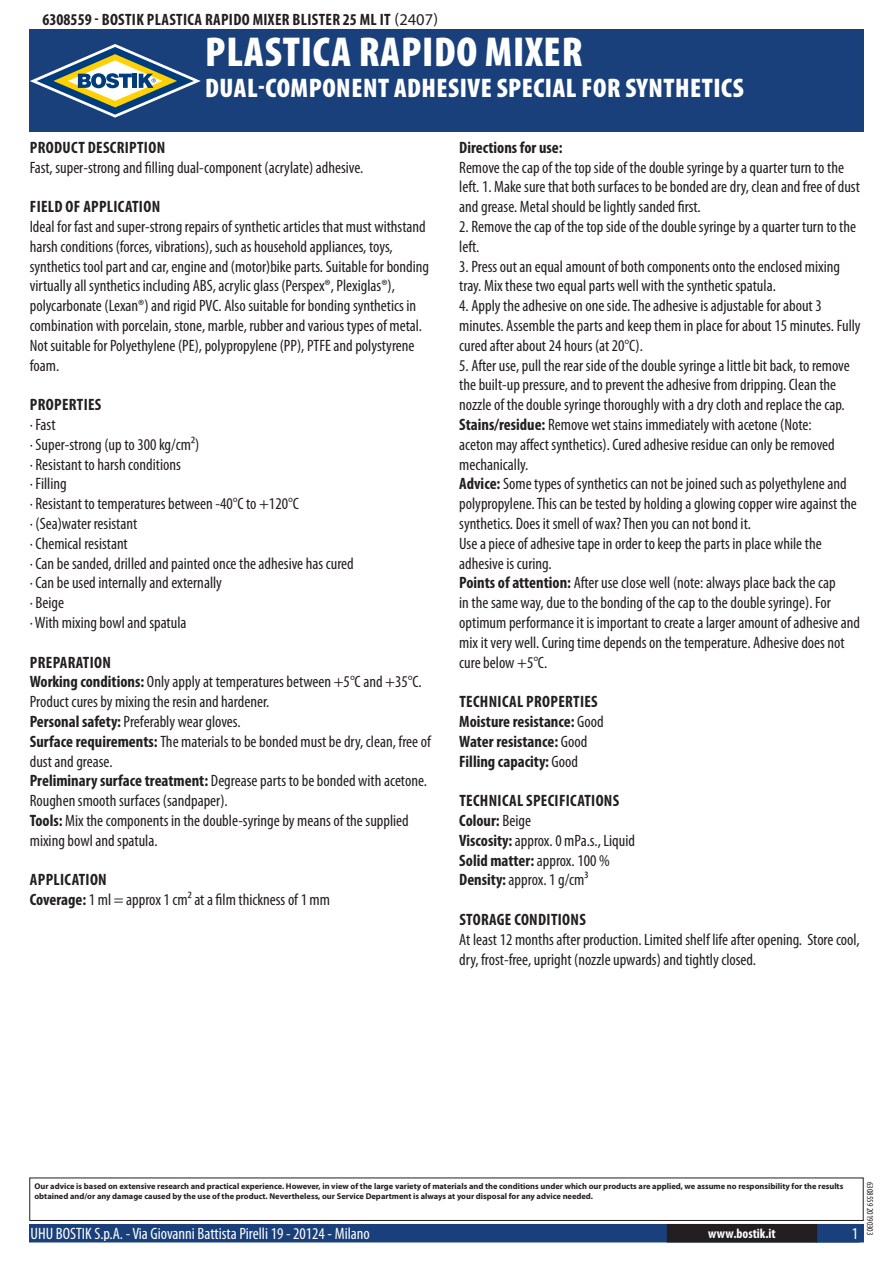
<style>
.page{position:relative;width:893px;height:1263px;background:#fff}
.page>*{position:absolute;margin:0;border:0;box-sizing:border-box;transform-origin:0 0}
.t1{font:900 condensed 42px "Myriad Pro";letter-spacing:.02em;color:#fff}
.t2{font:900 condensed 27px "Myriad Pro";letter-spacing:.02em;color:#fff}
.t3{font:condensed 16.5px/19.8px "Myriad Pro";color:#231f20}
.t4{font:700 condensed 16.5px/19.8px "Myriad Pro";letter-spacing:.02em;color:#231f20}
.t5{font:condensed 16.5px "Myriad Pro";color:#fff}
.t6{font:700 condensed 13.5px "Myriad Pro";color:#fff}
.t7{font:condensed 9px "Myriad Pro";color:#231f20}
.t8{font:700 8.4px/10.1px "Myriad Pro";color:#231f20}
.s1{font-weight:400;font-stretch:normal}
.s2{font-weight:700}
.s3{font-weight:400}
</style>
<div class="page">
<div style="left:30px;top:1225px;width:833px;height:17px;background:#19407a"></div>
<div style="left:29px;top:1224px;width:835px;height:18px;border:2px solid #19407a"></div>
<div style="left:816px;top:1224px;width:44px;height:18px;border:2px solid #19407a"></div>
<div style="left:668px;top:1225px;width:148px;height:17px;background:#231f20"></div>
<div style="left:667px;top:1224px;width:150px;height:18px;border:2px solid #231f20"></div>
<div style="left:29px;top:1177px;width:835px;height:44px;border:1px solid #231f20"></div>
<div style="left:30px;top:30px;width:834px;height:102px;background:#19407a"></div>
<svg style="left:30px;top:44px;width:171px;height:74px"></svg>
<p class="t4" style="left:43px;top:9px;width:397px">6308559 - Bostik Plastica Rapido Mixer Blister 25 ml IT <span class="s1">(2407)</span></p>
<h1 class="t1" style="left:205px;top:25px;width:379px">PLASTICA RAPIDO MIXER</h1>
<h2 class="t2" style="left:205px;top:70px;width:540px">DUAL-COMPONENT ADHESIVE SPECIAL FOR SYNTHETICS</h2>
<p class="t4" style="left:30px;top:137px;width:137px">Product description</p>
<p class="t3" style="left:30px;top:157px;width:335px">Fast, super-strong and filling dual-component (acrylate) adhesive.</p>
<p class="t4" style="left:30px;top:196px;width:132px">Field of application</p>
<p class="t3" style="left:30px;top:216px;width:401px">Ideal for fast and super-strong repairs of synthetic articles that must withstand harsh conditions (forces, vibrations), such as household appliances, toys, synthetics tool part and car, engine and (motor)bike parts. Suitable for bonding virtually all synthetics including ABS, acrylic glass (Perspex®, Plexiglas®), polycarbonate (Lexan®) and rigid PVC. Also suitable for bonding synthetics in combination with porcelain, stone, marble, rubber and various types of metal.<br>Not suitable for Polyethylene (PE), polypropylene (PP), PTFE and polystyrene foam.</p>
<p class="t4" style="left:30px;top:394px;width:73px">Properties</p>
<p class="t3" style="left:30px;top:414px;width:326px">· Fast<br>· Super-strong (up to 300 kg/cm²)<br>· Resistant to harsh conditions<br>· Filling<br>· Resistant to temperatures between -40°C to +120°C<br>· (Sea)water resistant<br>· Chemical resistant<br>· Can be sanded, drilled and painted once the adhesive has cured · Can be used internally and externally<br>· Beige<br>· With mixing bowl and spatula</p>
<p class="t3" style="left:30px;top:652px;width:403px"><span class="s2">Preparation<br>Working conditions:</span> Only apply at temperatures between +5°C and +35°C.<br>Product cures by mixing the resin and hardener.<br><span class="s2">Personal safety:</span> Preferably wear gloves.<br><span class="s2">Surface requirements:</span> The materials to be bonded must be dry, clean, free of dust and grease.<br><span class="s2">Preliminary surface treatment:</span> Degrease parts to be bonded with acetone.<br>Roughen smooth surfaces (sandpaper).<br><span class="s2">Tools:</span> Mix the components in the double-syringe by means of the supplied mixing bowl and spatula.</p>
<p class="t3" style="left:30px;top:870px;width:302px"><span class="s2">Application<br>Coverage:</span> 1 ml = approx 1 cm² at a film thickness of 1 mm</p>
<p class="t4" style="left:459px;top:137px;width:105px">Directions for use:</p>
<p class="t3" style="left:459px;top:157px;width:402px">Remove the cap of the top side of the double syringe by a quarter turn to the left. 1. Make sure that both surfaces to be bonded are dry, clean and free of dust and grease. Metal should be lightly sanded first.</p>
<p class="t3" style="left:459px;top:216px;width:398px">2. Remove the cap of the top side of the double syringe by a quarter turn to the left.</p>
<p class="t3" style="left:459px;top:256px;width:382px">3. Press out an equal amount of both components onto the enclosed mixing tray. Mix these two equal parts well with the synthetic spatula.</p>
<p class="t3" style="left:459px;top:296px;width:403px">4. Apply the adhesive on one side. The adhesive is adjustable for about 3 minutes. Assemble the parts and keep them in place for about 15 minutes. Fully cured after about 24 hours (at 20°C).</p>
<p class="t3" style="left:459px;top:355px;width:402px">5. After use, pull the rear side of the double syringe a little bit back, to remove the built-up pressure, and to prevent the adhesive from dripping. Clean the nozzle of the double syringe thoroughly with a dry cloth and replace the cap.<br><span class="s2">Stains/residue:</span> Remove wet stains immediately with acetone (Note:<br>aceton may affect synthetics). Cured adhesive residue can only be removed mechanically.<br><span class="s2">Advice:</span> Some types of synthetics can not be joined such as polyethylene and polypropylene. This can be tested by holding a glowing copper wire against the synthetics. Does it smell of wax? Then you can not bond it.<br>Use a piece of adhesive tape in order to keep the parts in place while the adhesive is curing.<br><span class="s2">Points of attention:</span> After use close well (note: always place back the cap<br>in the same way, due to the bonding of the cap to the double syringe). For optimum performance it is important to create a larger amount of adhesive and mix it very well. Curing time depends on the temperature. Adhesive does not cure below +5°C.</p>
<p class="t4" style="left:459px;top:691px;width:146px">Technical properties<br>Moisture resistance: <span class="s3">Good<br></span>Water resistance: <span class="s3">Good<br></span>Filling capacity: <span class="s3">Good</span></p>
<p class="t4" style="left:459px;top:790px;width:177px">Technical specifications<br>Colour: <span class="s3">Beige<br></span>Viscosity: <span class="s3">approx. 0 mPa.s., Liquid<br></span>Solid matter: <span class="s3">approx. 100 %<br></span>Density: <span class="s3">approx. 1 g/cm³</span></p>
<p class="t4" style="left:459px;top:909px;width:128px">Storage conditions</p>
<p class="t3" style="left:459px;top:929px;width:402px">At least 12 months after production. Limited shelf life after opening. Store cool, dry, frost-free, upright (nozzle upwards) and tightly closed.</p>
<p class="t8" style="left:34px;top:1181px;width:810px">Our advice is based on extensive research and practical experience. However, in view of the large variety of materials and the conditions under which our products are applied, we assume no responsibility for the results obtained and/or any damage caused by the use of the product. Nevertheless, our Service Department is always at your disposal for any advice needed.</p>
<p class="t5" style="left:31px;top:1224px;width:341px">UHU BOSTIK S.p.A. - Via Giovanni Battista Pirelli 19 - 20124 - Milano</p>
<p class="t6" style="left:708px;top:1225px;width:69px">www.bostik.it</p>
<p class="t5" style="left:852px;top:1224px;width:8px">1</p>
<p class="t7" style="left:875px;top:1182px;width:55px;rotate:90deg">6308559 20190303</p>
</div>
